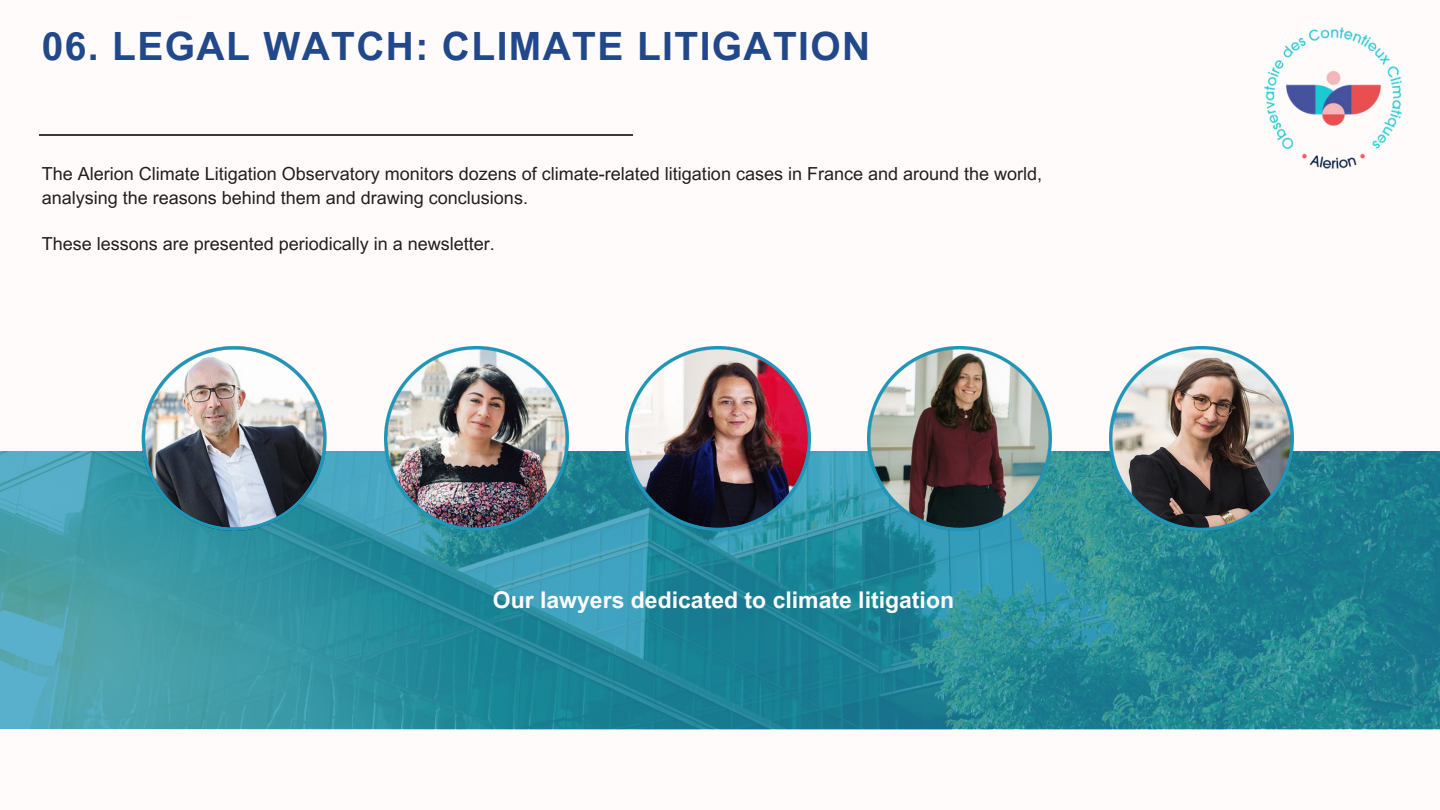
<style>
.page{position:relative;width:1440px;height:810px;background:#fffbfb}
.page>*{position:absolute;margin:0;border:0;box-sizing:border-box;transform-origin:0 0}
.t1{font:700 39px "Arial MT Pro";letter-spacing:.035em;color:#21488a}
.t2{font:700 23px "Arial MT Pro";color:#fffbfb}
.t3{font:18px/23.2px "Arial MT Pro";color:#231f20}
</style>
<div class="page">
<img style="left:39px;top:134px;width:594px;height:2px">
<img style="left:1264px;top:28px;width:138px;height:140px">
<img style="left:0;top:346px;width:1440px;height:384px">
<p class="t1" style="left:42px;top:32px;width:830px">06. LEGAL WATCH: CLIMATE LITIGATION</p>
<p class="t3" style="left:42px;top:165px;width:1002px">The Alerion Climate Litigation Observatory monitors dozens of climate-related litigation cases in France and around the world, analysing the reasons behind them and drawing conclusions.</p>
<p class="t3" style="left:42px;top:234px;width:455px">These lessons are presented periodically in a newsletter.</p>
<p class="t2" style="left:493px;top:591px;width:463px">Our lawyers dedicated to climate litigation</p>
</div>
